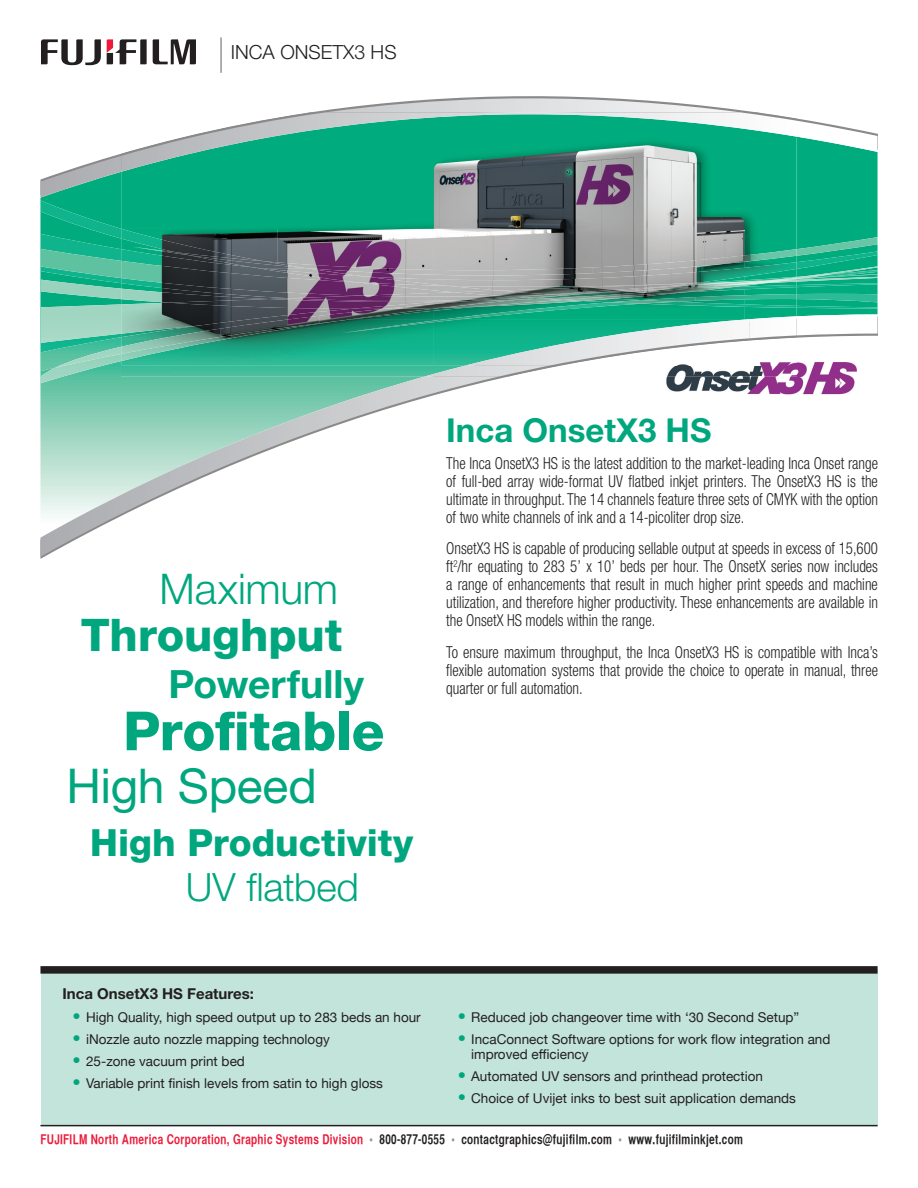
<style>
.page{position:relative;width:918px;height:1188px;background:#fff}
.page>*{position:absolute;margin:0;border:0;box-sizing:border-box;transform-origin:0 0}
.t1{font:800 54px "Helvetica Neue LT Std";letter-spacing:-.005em;color:#00a77e}
.t2{font:48px "Helvetica Neue LT Std";letter-spacing:-.005em;color:#00a77e}
.t3{font:800 45px "Helvetica Neue LT Std";letter-spacing:-.005em;color:#00a77e}
.t4{font:300 42.3px "Helvetica Neue LT Std";letter-spacing:-.005em;color:#00a77e}
.t5{font:700 39px "Helvetica Neue LT Std";color:#00a77e}
.t6{font:300 39px "Helvetica Neue LT Std";letter-spacing:-.005em;color:#00a77e}
.t7{font:800 37.5px "Helvetica Neue LT Std";color:#00a77e}
.t8{font:700 33px "Helvetica Neue LT Std";color:#00a77e}
.t9{font:300 19.5px "Helvetica Neue LT Std";color:#231f20}
.t10{font:300 condensed 16.5px/18px "Helvetica Neue LT Std";color:#231f20;text-align:justify;scale:.9 1}
.t11{font:700 15px "Helvetica Neue LT Std";color:#231f20}
.t12{font:13.5px/15px "Helvetica Neue";color:#231f20}
.t13{font:13.5px "Helvetica CY Bold";letter-spacing:.025em;color:#231f20;scale:.9 1}
.s1{font-family:"Helvetica Neue LT Std";font-weight:700;font-size:16.5px;color:#00a77e}
.s2{color:#ec1b3a}
.s3{color:#939598}
</style>
<div class="page">
<div style="left:41px;top:969px;width:836px;height:157px;background:#c3e4da"></div>
<hr style="left:40px;top:1125px;width:838px;height:1px;background:#231f20">
<div style="left:40px;top:966px;width:838px;height:8px;background:#231f20"></div>
<svg style="left:40px;top:314px;width:441px;height:243px"></svg>
<svg style="left:40px;top:98px;width:837px;height:100px"></svg>
<svg style="left:41px;top:201px;width:836px;height:28px;background:#03ad80"></svg>
<svg style="left:41px;top:371px;width:470px;height:12px;background:#77c7ad"></svg>
<img style="left:666px;top:371px;width:191px;height:24px">
<hr style="left:220px;top:37px;width:2px;height:36px;background:#939598">
<img style="left:121px;top:172px;width:52px;height:204px">
<img style="left:173px;top:371px;width:252px;height:5px">
<img style="left:121px;top:112px;width:68px;height:44px">
<img style="left:425px;top:371px;width:109px;height:5px">
<img style="left:189px;top:112px;width:608px;height:26px">
<svg style="left:121px;top:156px;width:1px;height:16px"></svg>
<img style="left:666px;top:371px;width:131px;height:5px">
<img style="left:122px;top:138px;width:622px;height:91px">
<div style="left:744px;top:138px;width:52px;height:91px;background:#00ac7d"></div>
<img style="left:122px;top:138px;width:143px;height:34px">
<svg style="left:41px;top:229px;width:836px;height:142px;background:#67a597"></svg>
<img style="left:722px;top:280px;width:68px;height:5px">
<img style="left:658px;top:360px;width:138px;height:5px">
<svg style="left:153px;top:39px;width:43px;height:25px"></svg>
<svg style="left:41px;top:39px;width:60px;height:26px"></svg>
<svg style="left:107px;top:39px;width:40px;height:25px"></svg>
<p class="t9" style="left:231px;top:40px;width:167px">INCA ONSETX3 HS</p>
<h3 class="t4" style="left:160px;top:563px;width:180px">Maximum</h3>
<h3 class="t3" style="left:81px;top:608px;width:263px">Throughput</h3>
<h3 class="t5" style="left:168px;top:660px;width:197px">Powerfully</h3>
<h1 class="t1" style="left:123px;top:699px;width:263px">Profitable</h1>
<h2 class="t2" style="left:67px;top:758px;width:252px">High Speed</h2>
<h3 class="t7" style="left:90px;top:820px;width:325px">High Productivity</h3>
<h3 class="t6" style="left:186px;top:863px;width:175px">UV flatbed</h3>
<h3 class="t8" style="left:446px;top:410px;width:267px">Inca OnsetX3 HS</h3>
<p class="t10" style="left:446px;top:454px;width:481px">The Inca OnsetX3 HS is the latest addition to the market-leading Inca Onset range of full-bed array wide-format UV flatbed inkjet printers. The OnsetX3 HS is the ultimate in throughput. The 14 channels feature three sets of CMYK with the option of two white channels of ink and a 14-picoliter drop size.</p>
<p class="t10" style="left:446px;top:539px;width:481px">OnsetX3 HS is capable of producing sellable output at speeds in excess of 15,600 ft<sup>2</sup>/hr equating to 283 5’ x 10’ beds per hour. The OnsetX series now includes a range of enhancements that result in much higher print speeds and machine utilization, and therefore higher productivity. These enhancements are available in the OnsetX HS models within the range.</p>
<p class="t10" style="left:446px;top:643px;width:481px">To ensure maximum throughput, the Inca OnsetX3 HS is compatible with Inca’s flexible automation systems that provide the choice to operate in manual, three quarter or full automation.</p>
<p class="t11" style="left:62px;top:985px;width:193px">Inca OnsetX3 HS Features:</p>
<p class="t12" style="left:73px;top:1011px;width:350px"><span class="s1">•</span> High Quality, high speed output up to 283 beds an hour</p>
<p class="t12" style="left:73px;top:1033px;width:259px"><span class="s1">•</span> iNozzle auto nozzle mapping technology</p>
<p class="t12" style="left:73px;top:1054px;width:174px"><span class="s1">•</span> 25-zone vacuum print bed</p>
<p class="t12" style="left:73px;top:1076px;width:312px"><span class="s1">•</span> Variable print finish levels from satin to high gloss</p>
<p class="t12" style="left:458px;top:1011px;width:343px"><span class="s1">•</span> Reduced job changeover time with ‘30 Second Setup”</p>
<p class="t12" style="left:471px;top:1033px;width:361px;text-indent:-14px"><span class="s1">•</span> IncaConnect Software options for work flow integration and improved efficiency</p>
<p class="t12" style="left:458px;top:1069px;width:307px"><span class="s1">•</span> Automated UV sensors and printhead protection</p>
<p class="t12" style="left:458px;top:1091px;width:340px"><span class="s1">•</span> Choice of Uvijet inks to best suit application demands</p>
<p class="t13" style="left:40px;top:1131px;width:782px"><span class="s2">FUJIFILM North America Corporation, Graphic Systems Division</span> <span class="s3">•</span> 800-877-0555 <span class="s3">•</span> contactgraphics@fujifilm.com <span class="s3">•</span> www.fujifilminkjet.com</p>
</div>
